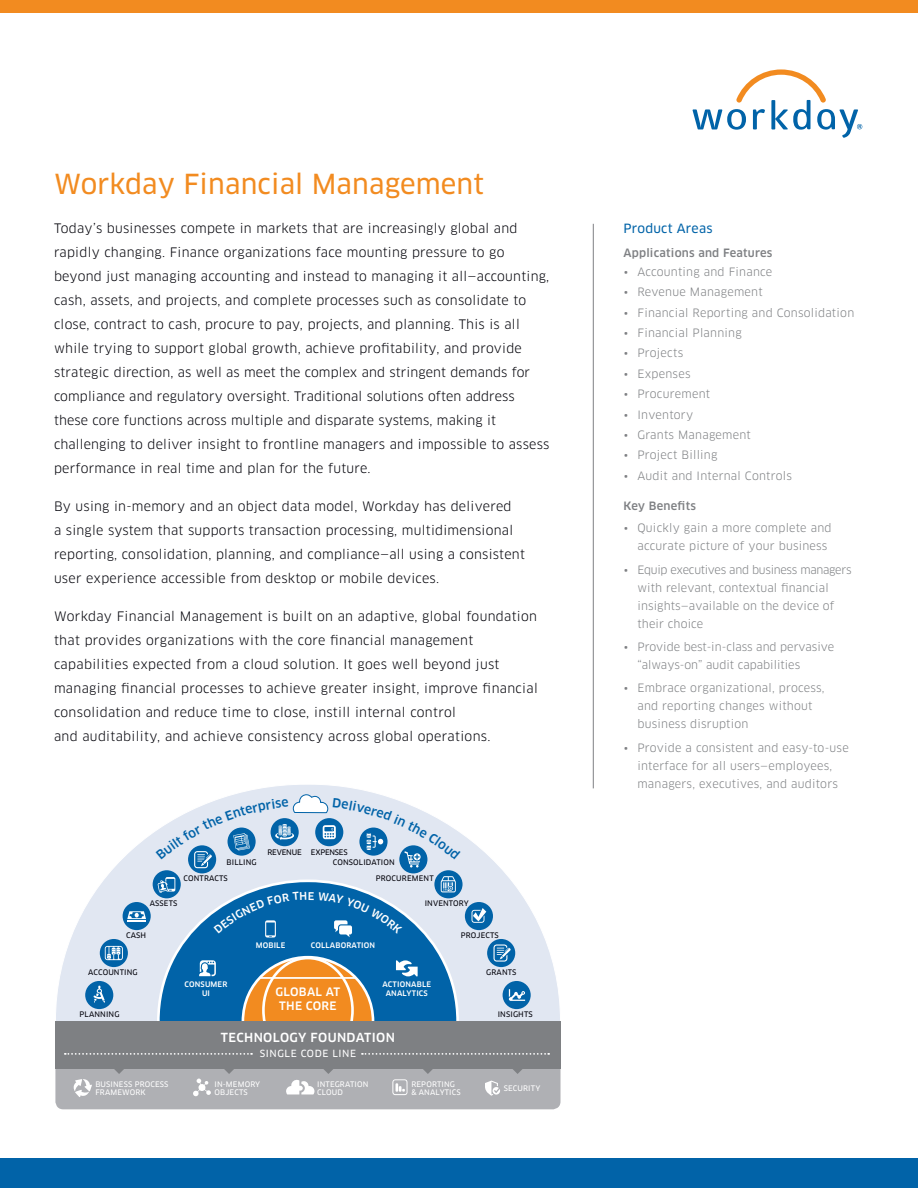
<style>
.page{position:relative;width:918px;height:1188px;background:#fff}
.page>*{position:absolute;margin:0;border:0;box-sizing:border-box;transform-origin:0 0}
.t1{font:27px "Clan OT News";letter-spacing:.005em;color:#f28b20}
.Body_Copy{font:12.75px/24px "Clan OT";letter-spacing:.02em;color:#000008}
.Body_Copy_Last_Parag{font:12.75px/24px "Clan OT";letter-spacing:.025em;color:#000008}
.Side_Bar_Headings{font:12.45px "Clan OT News";letter-spacing:.02em;color:#0163a8}
.Blue_headings_after{font:500 12.3px "Clan OT";letter-spacing:.03em;color:#fff}
.Body_Copy_Copy{font:500 11.4px "Clan OT";letter-spacing:.025em;color:#fff}
.t2{font:11.25px/18px "Clan OT";letter-spacing:.02em;color:#7e8083}
.t3{font:11.25px/18px "Clan OT";color:#7e8083}
.Side_Bar_Headings-2{font:500 11.25px "Clan OT";letter-spacing:.02em;color:#7e8083}
.SB_Subhead_after_bul{font:500 11.25px "Clan OT";letter-spacing:.02em;color:#7e8083}
.Blue_headings_after-2{font:9.6px "Clan OT News";letter-spacing:.06em;color:#fff}
.Body_Copy_Copy-2{font:7.5px "Clan OT News";letter-spacing:.02em;color:#000008}
.Body_Copy_Copy-3{font:7.5px/7.9px "Clan OT News";letter-spacing:.02em;color:#fff}
.Body_Copy_Copy-4{font:500 7.5px/9.6px "Clan OT";letter-spacing:.02em;color:#fff;text-align:center}
.Body_Copy_Copy-5{font:7.5px "Clan OT News";letter-spacing:-.025em;color:#000008}
.Body_Copy_Copy-6{font:7.5px "Clan OT News";letter-spacing:-.02em;color:#000008}
</style>
<div class="page">
<svg style="left:692px;top:69px;width:170px;height:69px"></svg>
<div style="left:0;top:1158px;width:918px;height:30px;background:#0163a8"></div>
<div style="left:0;top:0;width:918px;height:13px;background:#f28b20"></div>
<hr style="left:593px;top:224px;width:1px;height:564px;background:#7e8083">
<svg style="left:55px;top:785px;width:506px;height:237px"></svg>
<div style="left:55px;top:1062px;width:506px;height:47px;background:#afb0b4;border-radius:8px"></div>
<div style="left:55px;top:1022px;width:506px;height:47px;background:#7e8083"></div>
<svg style="left:362px;top:1053px;width:187px;height:2px"></svg>
<svg style="left:65px;top:1053px;width:187px;height:2px"></svg>
<div style="left:85px;top:981px;width:28px;height:28px;background:#0163a8;border-radius:50%"></div>
<svg style="left:93px;top:986px;width:12px;height:17px"></svg>
<svg style="left:73px;top:1079px;width:19px;height:18px"></svg>
<svg style="left:193px;top:1079px;width:18px;height:17px"></svg>
<svg style="left:286px;top:1080px;width:29px;height:14px"></svg>
<svg style="left:392px;top:1079px;width:16px;height:16px"></svg>
<svg style="left:485px;top:1081px;width:15px;height:15px"></svg>
<svg style="left:114px;top:1069px;width:10px;height:5px"></svg>
<svg style="left:324px;top:1069px;width:9px;height:5px"></svg>
<svg style="left:224px;top:1069px;width:10px;height:5px"></svg>
<svg style="left:423px;top:1069px;width:10px;height:5px"></svg>
<svg style="left:513px;top:1069px;width:9px;height:5px"></svg>
<div style="left:503px;top:981px;width:28px;height:28px;background:#0163a8;border-radius:50%"></div>
<svg style="left:509px;top:989px;width:16px;height:12px"></svg>
<div style="left:487px;top:939px;width:28px;height:28px;background:#0163a8;border-radius:50%"></div>
<svg style="left:494px;top:944px;width:17px;height:18px"></svg>
<div style="left:434px;top:870px;width:29px;height:28px;background:#0163a8;border-radius:50%"></div>
<div style="left:399px;top:845px;width:28px;height:28px;background:#0163a8;border-radius:50%"></div>
<svg style="left:100px;top:939px;width:28px;height:28px"></svg>
<svg style="left:105px;top:946px;width:18px;height:14px"></svg>
<div style="left:123px;top:902px;width:28px;height:28px;background:#0163a8;border-radius:50%"></div>
<svg style="left:127px;top:911px;width:19px;height:11px"></svg>
<div style="left:153px;top:870px;width:28px;height:28px;background:#0163a8;border-radius:50%"></div>
<svg style="left:188px;top:845px;width:28px;height:28px"></svg>
<div style="left:465px;top:902px;width:28px;height:28px;background:#0163a8;border-radius:50%"></div>
<svg style="left:472px;top:908px;width:14px;height:15px"></svg>
<svg style="left:156px;top:794px;width:305px;height:74px"></svg>
<svg style="left:158px;top:876px;width:300px;height:146px;background:#608daa"></svg>
<p class="t1" style="left:54px;top:168px;width:432px">Workday Financial Management</p>
<p class="Body_Copy" style="left:54px;top:216px;width:497px">Today’s businesses compete in markets that are increasingly global and rapidly changing. Finance organizations face mounting pressure to go beyond just managing accounting and instead to managing it all—accounting, cash, assets, and projects, and complete processes such as consolidate to close, contract to cash, procure to pay, projects, and planning. This is all while trying to support global growth, achieve profitability, and provide strategic direction, as well as meet the complex and stringent demands for compliance and regulatory oversight. Traditional solutions often address these core functions across multiple and disparate systems, making it challenging to deliver insight to frontline managers and impossible to assess performance in real time and plan for the future.</p>
<p class="Body_Copy" style="left:54px;top:495px;width:472px">By using in-memory and an object data model, Workday has delivered<br>a single system that supports transaction processing, multidimensional reporting, consolidation, planning, and compliance—all using a consistent user experience accessible from desktop or mobile devices.</p>
<p class="Body_Copy_Last_Parag" style="left:54px;top:604px;width:485px">Workday Financial Management is built on an adaptive, global foundation that provides organizations with the core financial management capabilities expected from a cloud solution. It goes well beyond just managing financial processes to achieve greater insight, improve financial consolidation and reduce time to close, instill internal control<br>and auditability, and achieve consistency across global operations.</p>
<p class="Body_Copy_Copy-6" style="left:268px;top:848px;width:36px">REVENUE</p>
<p class="Body_Copy_Copy-5" style="left:311px;top:848px;width:38px">EXPENSES</p>
<p class="Body_Copy_Copy-2" style="left:227px;top:858px;width:32px">BILLING</p>
<p class="Body_Copy_Copy-2" style="left:333px;top:858px;width:63px">CONSOLIDATION</p>
<p class="Body_Copy_Copy-2" style="left:183px;top:874px;width:46px">CONTRACTS</p>
<p class="Body_Copy_Copy-2" style="left:376px;top:874px;width:59px">PROCUREMENT</p>
<p class="Body_Copy_Copy-2" style="left:150px;top:898px;width:29px">ASSETS</p>
<p class="Body_Copy_Copy-2" style="left:425px;top:898px;width:46px">INVENTORY</p>
<p class="Body_Copy_Copy-2" style="left:126px;top:931px;width:22px">CASH</p>
<p class="Body_Copy_Copy-4" style="left:256px;top:940px;width:31px">MOBILE</p>
<p class="Body_Copy_Copy-4" style="left:311px;top:940px;width:66px">COLLABORATION</p>
<p class="Body_Copy_Copy-2" style="left:461px;top:931px;width:39px">PROJECTS</p>
<p class="Body_Copy_Copy-2" style="left:88px;top:968px;width:51px">ACCOUNTING</p>
<p class="Body_Copy_Copy-2" style="left:486px;top:968px;width:32px">GRANTS</p>
<p class="Body_Copy_Copy-4" style="left:185px;top:979px;width:44px">CONSUMER<br>UI</p>
<p class="Body_Copy_Copy-4" style="left:383px;top:979px;width:50px">ACTIONABLE<br>ANALYTICS</p>
<p class="Body_Copy_Copy" style="left:276px;top:985px;width:66px">GLOBAL AT</p>
<p class="Body_Copy_Copy" style="left:279px;top:999px;width:59px">THE CORE</p>
<p class="Blue_headings_after" style="left:221px;top:1030px;width:176px">TECHNOLOGY FOUNDATION</p>
<p class="Blue_headings_after-2" style="left:260px;top:1048px;width:98px">SINGLE CODE LINE</p>
<p class="Body_Copy_Copy-2" style="left:80px;top:1010px;width:41px">PLANNING</p>
<p class="Body_Copy_Copy-2" style="left:498px;top:1010px;width:36px">INSIGHTS</p>
<p class="Body_Copy_Copy-3" style="left:95px;top:1080px;width:75px">BUSINESS PROCESS<br>FRAMEWORK</p>
<p class="Body_Copy_Copy-3" style="left:214px;top:1080px;width:47px">IN-MEMORY<br>OBJECTS</p>
<p class="Body_Copy_Copy-3" style="left:317px;top:1080px;width:53px">INTEGRATION<br>CLOUD</p>
<p class="Body_Copy_Copy-3" style="left:411px;top:1080px;width:51px">REPORTING &amp; ANALYTICS</p>
<p class="Body_Copy_Copy-3" style="left:504px;top:1085px;width:38px">SECURITY</p>
<p class="Side_Bar_Headings" style="left:623px;top:221px;width:91px">Product Areas</p>
<p class="Side_Bar_Headings-2" style="left:623px;top:246px;width:151px">Applications and Features</p>
<p class="t2" style="left:624px;top:263px;width:150px">• Accounting and Finance</p>
<p class="t2" style="left:624px;top:283px;width:140px">• Revenue Management</p>
<p class="t2" style="left:624px;top:304px;width:232px">• Financial Reporting and Consolidation</p>
<p class="t2" style="left:624px;top:324px;width:119px">• Financial Planning</p>
<p class="t2" style="left:624px;top:344px;width:61px">• Projects</p>
<p class="t2" style="left:624px;top:365px;width:68px">• Expenses</p>
<p class="t2" style="left:624px;top:385px;width:88px">• Procurement</p>
<p class="t2" style="left:624px;top:406px;width:71px">• Inventory</p>
<p class="t2" style="left:624px;top:426px;width:128px">• Grants Management</p>
<p class="t2" style="left:624px;top:446px;width:95px">• Project Billing</p>
<p class="t2" style="left:624px;top:467px;width:170px">• Audit and Internal Controls</p>
<p class="SB_Subhead_after_bul" style="left:623px;top:499px;width:74px">Key Benefits</p>
<p class="t2" style="left:637px;top:519px;width:196px;text-indent:-14px">• Quickly gain a more complete and accurate picture of your business</p>
<p class="t2" style="left:637px;top:561px;width:216px;text-indent:-14px">• Equip executives and business managers with relevant, contextual financial insights—available on the device of their choice</p>
<p class="t3" style="left:637px;top:638px;width:198px;text-indent:-14px">• Provide best-in-class and pervasive “always-on” audit capabilities</p>
<p class="t2" style="left:637px;top:679px;width:189px;text-indent:-14px">• Embrace organizational, process, and reporting changes without business disruption</p>
<p class="t2" style="left:624px;top:739px;width:226px;text-align:center">• Provide a consistent and easy-to-use interface for all users—employees, managers, executives, and auditors</p>
</div>
